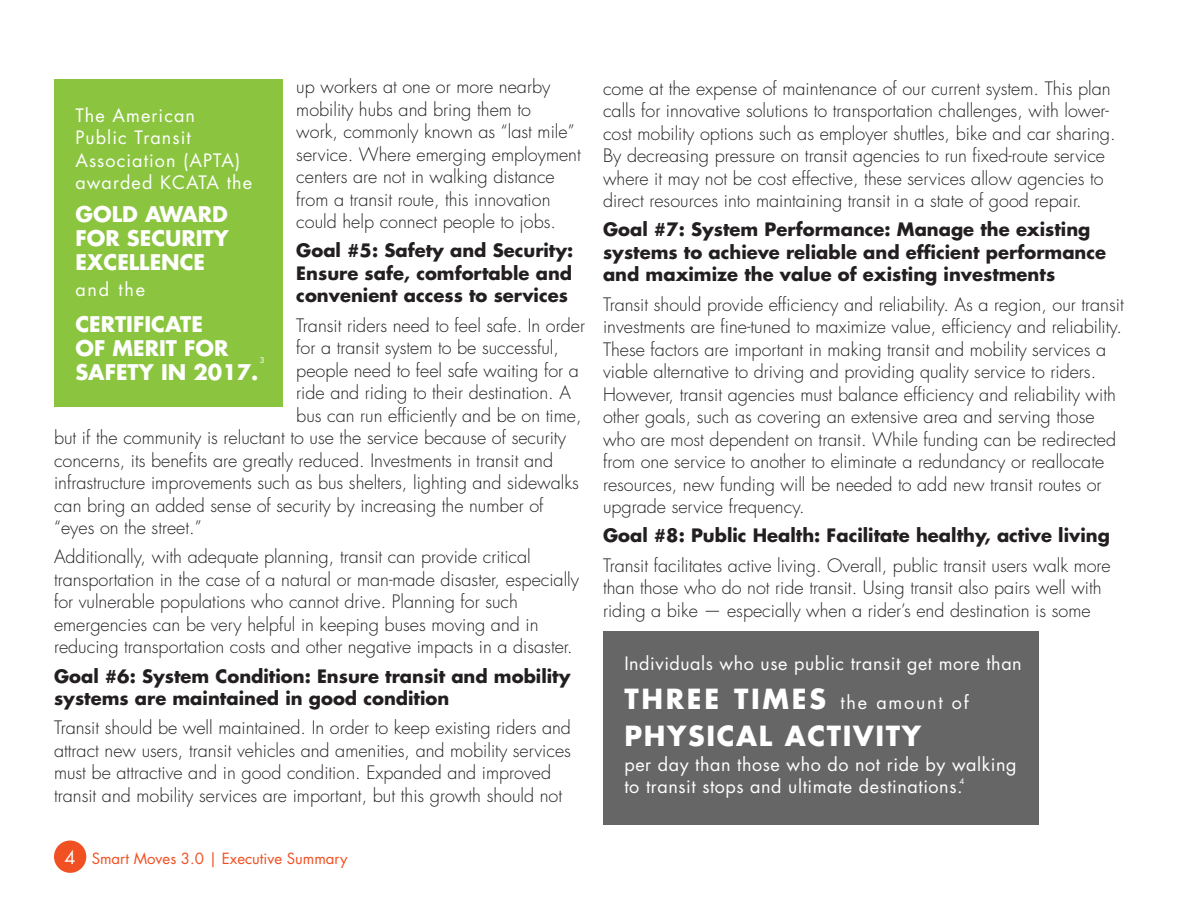
<style>
.page{position:relative;width:1188px;height:918px;background:#fff}
.page>*{position:absolute;margin:0;border:0;box-sizing:border-box;transform-origin:0 0}
.t1{font:700 27px "Futura";letter-spacing:.06em;color:#fff}
.t2{font:700 21px/24px "Futura";color:#fff;text-align:justify}
.t3{font:300 18px/22.5px "Futura";color:#231f20}
.t4{font:700 18px/22.5px "Futura";color:#231f20}
.t5{font:18px/39.2px "Futura";letter-spacing:.03em;color:#fff}
.t6{font:18px/22.5px "Futura";letter-spacing:.06em;color:#fff}
.t7{font:15px "Futura";color:#f05022}
.t8{font:7.8px "Futura";color:#fff}
.s1{font-size:18px;color:#fff}
.s2{font-weight:700;font-size:27px}
</style>
<div class="page">
<div style="left:54px;top:841px;width:32px;height:32px;background:#f05022;border-radius:50%"></div>
<div style="left:54px;top:80px;width:229px;height:327px;background:#8bc540"></div>
<div style="left:603px;top:631px;width:435px;height:193px;background:#666"></div>
<p class="t3" style="left:296px;top:76px;width:286px">up workers at one or more nearby mobility hubs and bring them to<br>work, commonly known as “last mile” service. Where emerging employment centers are not in walking distance from a transit route, this innovation could help connect people to jobs.</p>
<p class="t4" style="left:296px;top:239px;width:279px;text-align:justify">Goal #5: Safety and Security:<br>Ensure safe, comfortable and convenient access to services</p>
<p class="t3" style="left:296px;top:314px;width:290px">Transit riders need to feel safe. In order</p>
<p class="t3" style="left:296px;top:337px;width:264px">for a transit system to be successful,</p>
<p class="t3" style="left:296px;top:359px;width:284px">people need to feel safe waiting for a</p>
<p class="t3" style="left:296px;top:382px;width:276px">ride and riding to their destination. A</p>
<p class="t3" style="left:296px;top:404px;width:287px">bus can run efficiently and be on time,</p>
<p class="t3" style="left:54px;top:427px;width:513px">but if the community is reluctant to use the service because of security</p>
<p class="t3" style="left:54px;top:449px;width:501px">concerns, its benefits are greatly reduced. Investments in transit and</p>
<p class="t3" style="left:54px;top:472px;width:526px">infrastructure improvements such as bus shelters, lighting and sidewalks</p>
<p class="t3" style="left:54px;top:494px;width:491px">can bring an added sense of security by increasing the number of</p>
<p class="t3" style="left:54px;top:517px;width:149px">“eyes on the street.”</p>
<p class="t3" style="left:54px;top:546px;width:527px">Additionally, with adequate planning, transit can provide critical transportation in the case of a natural or man-made disaster, especially for vulnerable populations who cannot drive. Planning for such emergencies can be very helpful in keeping buses moving and in reducing transportation costs and other negative impacts in a disaster.</p>
<p class="t4" style="left:54px;top:664px;width:518px">Goal #6: System Condition: Ensure transit and mobility systems are maintained in good condition</p>
<p class="t3" style="left:54px;top:717px;width:519px">Transit should be well maintained. In order to keep existing riders and attract new users, transit vehicles and amenities, and mobility services must be attractive and in good condition. Expanded and improved transit and mobility services are important, but this growth should not</p>
<p class="t6" style="left:75px;top:104px;width:178px">The American<br>Public Transit<br>Association (APTA) awarded KCATA the</p>
<p class="t2" style="left:75px;top:202px;width:155px">GOLD AWARD FOR SECURITY EXCELLENCE</p>
<p class="t5" style="left:75px;top:270px;width:71px">and the</p>
<p class="t2" style="left:75px;top:312px;width:184px;text-align:left">CERTIFICATE<br>OF MERIT FOR<br>SAFETY IN 2017.</p>
<p class="t8" style="left:260px;top:356px;width:6px">3</p>
<p class="t7" style="left:65px;top:849px;width:285px"><span class="s1">4</span> Smart Moves 3.0 | Executive Summary</p>
<p class="t3" style="left:603px;top:77px;width:514px">come at the expense of maintenance of our current system. This plan calls for innovative solutions to transportation challenges, with lower&shy;cost mobility options such as employer shuttles, bike and car sharing.<br>By decreasing pressure on transit agencies to run fixed-route service where it may not be cost effective, these services allow agencies to direct resources into maintaining transit in a state of good repair.</p>
<p class="t4" style="left:603px;top:218px;width:505px">Goal #7: System Performance: Manage the existing systems to achieve reliable and efficient performance and maximize the value of existing investments</p>
<p class="t3" style="left:603px;top:293px;width:522px">Transit should provide efficiency and reliability. As a region, our transit investments are fine-tuned to maximize value, efficiency and reliability.<br>These factors are important in making transit and mobility services a viable alternative to driving and providing quality service to riders.<br>However, transit agencies must balance efficiency and reliability with other goals, such as covering an extensive area and serving those who are most dependent on transit. While funding can be redirected from one service to another to eliminate a redundancy or reallocate resources, new funding will be needed to add new transit routes or upgrade service frequency.</p>
<p class="t4" style="left:603px;top:524px;width:508px">Goal #8: Public Health: Facilitate healthy, active living</p>
<p class="t3" style="left:603px;top:554px;width:509px">Transit facilitates active living. Overall, public transit users walk more than those who do not ride transit. Using transit also pairs well with riding a bike — especially when a rider’s end destination is some</p>
<p class="t5" style="left:624px;top:644px;width:399px">Individuals who use public transit get more than<br><span class="s2">THREE TIMES</span> the amount of</p>
<h1 class="t1" style="left:624px;top:718px;width:298px">PHYSICAL ACTIVITY</h1>
<p class="t5" style="left:624px;top:753px;width:394px;line-height:22.5px">per day than those who do not ride by walking to transit stops and ultimate destinations.</p>
<p class="t8" style="left:959px;top:776px;width:6px">4</p>
</div>
